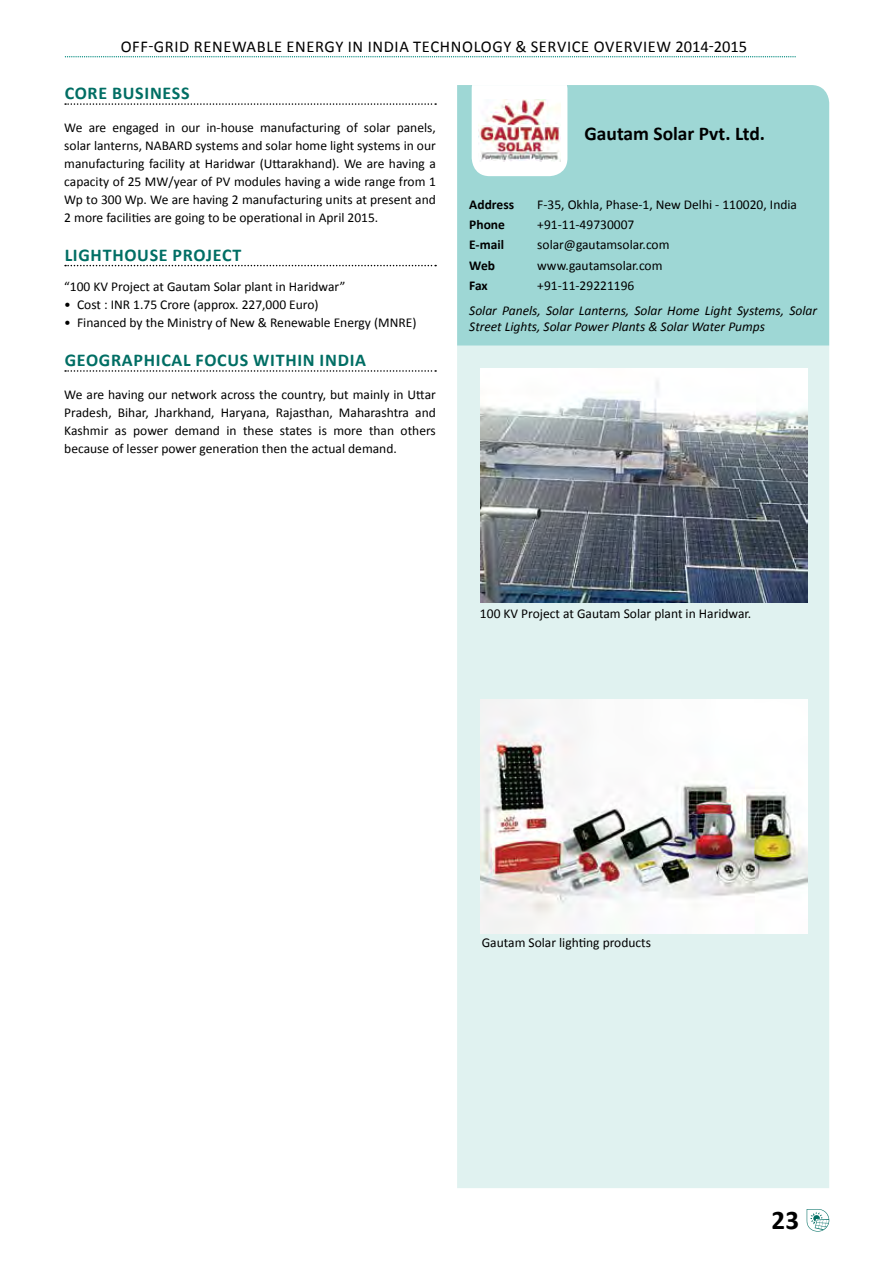
<style>
.page{position:relative;width:893px;height:1263px;background:#fff}
.page>*{position:absolute;margin:0;border:0;box-sizing:border-box;transform-origin:0 0}
.t1{font:700 27px "Calibri";color:#000}
.t2{font:700 19.5px "Calibri";color:#000}
.t3{font:700 18px "Calibri";letter-spacing:.04em;color:#006e64}
.t4{font:16.5px "Calibri";letter-spacing:.04em;color:#000}
.t5{font:13.5px/18px "Calibri";color:#000;text-align:justify}
.t6{font:italic 13.5px/16.2px "Calibri";color:#000}
.t7{font:700 13.5px "Calibri";color:#000}
</style>
<div class="page">
<svg style="left:65px;top:56px;width:731px;height:1px"></svg>
<div style="left:457px;top:345px;width:372px;height:843px;background:#e0f2f0"></div>
<div style="left:457px;top:85px;width:372px;height:260px;background:#9ed7d5"></div>
<svg style="left:472px;top:85px;width:95px;height:91px"></svg>
<img style="left:478px;top:99px;width:83px;height:63px">
<svg style="left:65px;top:103px;width:371px;height:2px"></svg>
<svg style="left:65px;top:265px;width:371px;height:1px"></svg>
<svg style="left:65px;top:370px;width:371px;height:2px"></svg>
<img style="left:480px;top:369px;width:328px;height:234px">
<img style="left:480px;top:699px;width:328px;height:234px">
<svg style="left:807px;top:1209px;width:22px;height:22px"></svg>
<p class="t4" style="left:121px;top:36px;width:628px">Off-grid Renewable Energy in I ndia Technology &amp; Service Overview 2014-2015</p>
<h3 class="t3" style="left:65px;top:82px;width:126px">CORE BUSINESS</h3>
<p class="t5" style="left:64px;top:119px;width:373px">We are engaged in our in-house manufacturing of solar panels, solar lanterns, NABARD systems and solar home light systems in our manufacturing facility at Haridwar (Uttarakhand). We are having a capacity of 25 MW/year of PV modules having a wide range from 1<br>Wp to 300 Wp. We are having 2 manufacturing units at present and 2 more facilities are going to be operational in April 2015.</p>
<h3 class="t3" style="left:65px;top:243px;width:178px">LIG HTHOUSE PROJECT</h3>
<p class="t5" style="left:64px;top:278px;width:283px">“100 KV Project at Gautam Solar plant in Haridwar”</p>
<p class="t5" style="left:64px;top:296px;width:256px">• Cost : INR 1.75 Crore (approx. 227,000 Euro)</p>
<p class="t5" style="left:64px;top:314px;width:354px">• Financed by the Ministry of New &amp; Renewable Energy (MNRE)</p>
<h3 class="t3" style="left:65px;top:348px;width:303px">GEOG RAPHICAL FOCUS WITHIN INDIA</h3>
<p class="t5" style="left:64px;top:385px;width:373px">We are having our network across the country, but mainly in Uttar Pradesh, Bihar, Jharkhand, Haryana, Rajasthan, Maharashtra and Kashmir as power demand in these states is more than others because of lesser power generation then the actual demand.</p>
<h2 class="t2" style="left:584px;top:121px;width:182px">GAUTAM SOLAR PVT. LTD.</h2>
<p class="t7" style="left:469px;top:195px;width:46px">ADDRESS</p>
<p class="t5" style="left:537px;top:195px;width:261px">F-35, Okhla, Phase-1, New Delhi - 110020, India</p>
<p class="t7" style="left:469px;top:216px;width:37px">PHONE</p>
<p class="t5" style="left:537px;top:215px;width:99px">+91-11-49730007</p>
<p class="t7" style="left:469px;top:236px;width:36px">E-MAIL</p>
<p class="t5" style="left:537px;top:236px;width:134px">solar@gautamsolar.com</p>
<p class="t7" style="left:469px;top:257px;width:27px">WEB</p>
<p class="t5" style="left:537px;top:256px;width:127px">www.gautamsolar.com</p>
<p class="t7" style="left:469px;top:277px;width:20px">FAX</p>
<p class="t5" style="left:537px;top:277px;width:99px">+91-11-29221196</p>
<p class="t6" style="left:469px;top:301px;width:349px">Solar Panels, Solar Lanterns, Solar Home Light Systems, Solar<br>Street Lights, Solar Power Plants &amp; Solar Water Pumps</p>
<p class="t5" style="left:480px;top:604px;width:273px">100 KV Project at Gautam Solar plant in Haridwar.</p>
<p class="t5" style="left:482px;top:934px;width:171px">Gautam Solar lighting products</p>
<h1 class="t1" style="left:772px;top:1203px;width:29px">23</h1>
</div>
